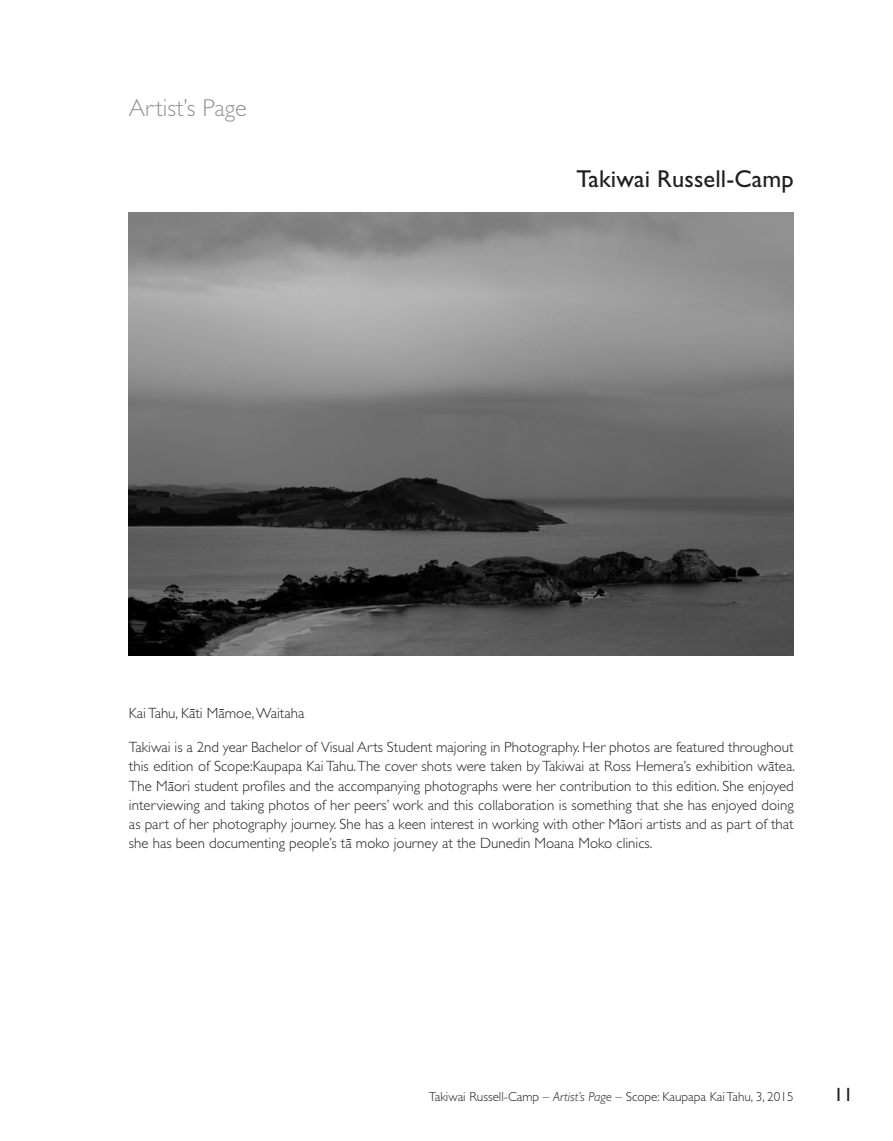
<style>
.page{position:relative;width:893px;height:1141px;background:#fff}
.page>*{position:absolute;margin:0;border:0;box-sizing:border-box;transform-origin:0 0}
.t1{font:24.5px "Gill Sans Std";letter-spacing:.005em;color:#231f20}
.t2{font:300 24.5px "Gill Sans Std";color:#939598}
.t3{font:19.25px "Gill Sans Macron";color:#231f20}
.t4{font:300 14.88px/19.2px "Gill Sans Std";color:#231f20;text-align:justify}
.t5{font:300 13.12px "Gill Sans Std";color:#231f20}
.s1{font-family:"Gill Sans Macron"}
.s2{font-style:italic}
</style>
<div class="page">
<img style="left:129px;top:213px;width:665px;height:443px">
<h1 class="t2" style="left:129px;top:94px;width:120px">Artist’s Page</h1>
<h1 class="t1" style="left:577px;top:165px;width:219px">Takiwai Russell-Camp</h1>
<p class="t4" style="left:129px;top:704px;width:177px">Kai Tahu, K<span class="s1">ä</span>ti M<span class="s1">ä</span>moe, Waitaha</p>
<p class="t4" style="left:129px;top:738px;width:667px">Takiwai is a 2nd year Bachelor of Visual Arts Student majoring in Photography. Her photos are featured throughout this edition of Scope:Kaupapa Kai Tahu. The cover shots were taken by Takiwai at Ross Hemera’s exhibition w<span class="s1">ä</span>tea.<br>The M<span class="s1">ä</span>ori student profiles and the accompanying photographs were her contribution to this edition. She enjoyed interviewing and taking photos of her peers’ work and this collaboration is something that she has enjoyed doing as part of her photography journey. She has a keen interest in working with other M<span class="s1">ä</span>ori artists and as part of that she has been documenting people’s t<span class="s1">ä</span> moko journey at the Dunedin Moana Moko clinics.</p>
<p class="t5" style="left:429px;top:1089px;width:366px">Takiwai Russell-Camp – <span class="s2">Artist’s Page</span> – Scope: Kaupapa Kai Tahu, 3, 2015</p>
<p class="t3" style="left:834px;top:1083px;width:21px">11</p>
</div>
